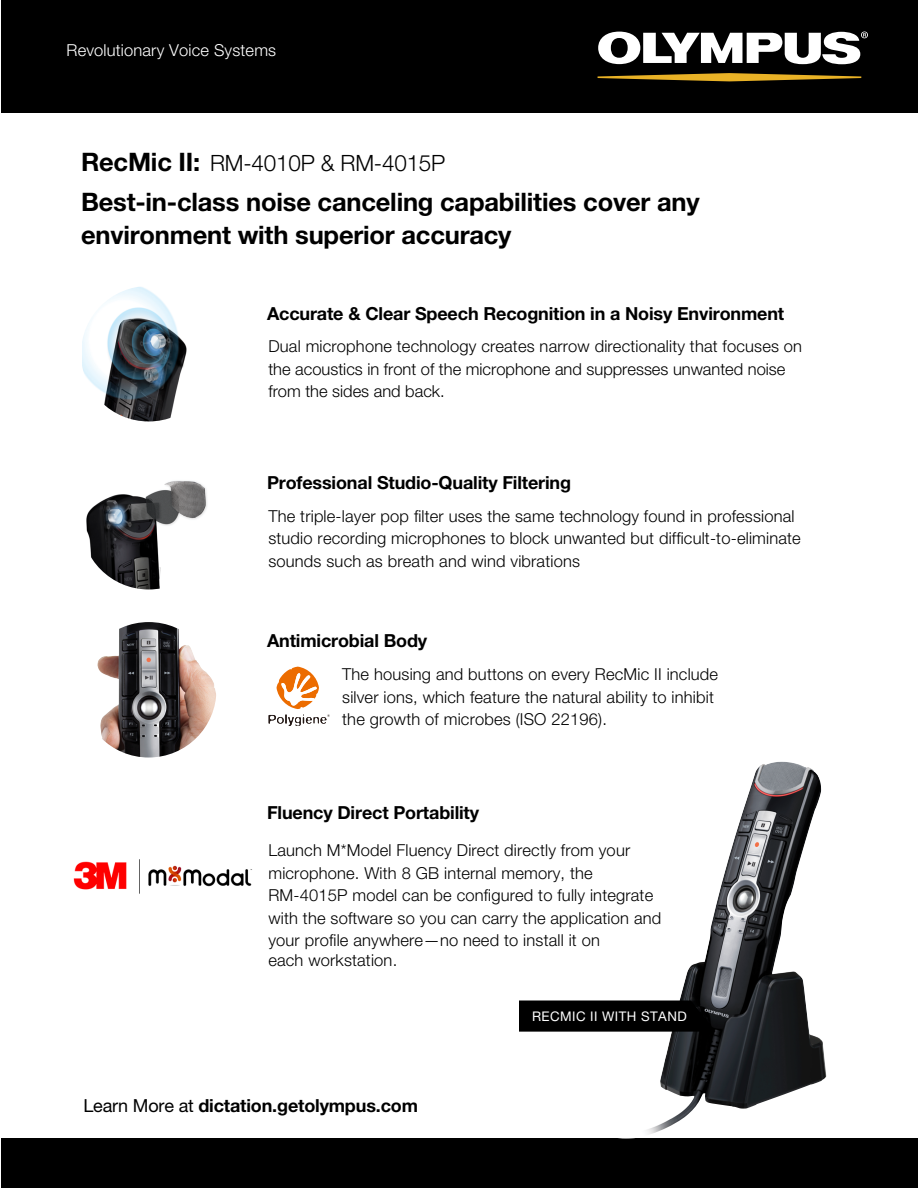
<style>
.page{position:relative;width:918px;height:1188px;background:#fff}
.page>*{position:absolute;margin:0;border:0;box-sizing:border-box;transform-origin:0 0}
.t1{font:700 25.5px/33px "Helvetica Neue LT Std";letter-spacing:-.01em;color:#000}
.t2{font:300 22.5px "Helvetica Neue LT Std";letter-spacing:-.01em;color:#000}
.t3{font:700 18px "Helvetica Neue LT Std";letter-spacing:-.01em;color:#000}
.t4{font:300 16.5px/22.5px "Helvetica Neue LT Std";letter-spacing:.01em;color:#000}
.t5{font:300 16.5px "Helvetica Neue LT Std";letter-spacing:.01em;color:#fff}
.t6{font:13.35px "Helvetica Neue LT Std";letter-spacing:.035em;color:#fff}
.s1{font-weight:700;font-size:25.5px}
.s2{font-weight:400}
</style>
<div class="page">
<img style="left:73px;top:859px;width:179px;height:35px">
<div style="left:1px;top:1139px;width:917px;height:49px;background:#000"></div>
<img style="left:82px;top:287px;width:105px;height:134px">
<img style="left:86px;top:480px;width:121px;height:110px">
<img style="left:97px;top:622px;width:119px;height:136px">
<img style="left:588px;top:762px;width:238px;height:377px">
<svg style="left:519px;top:1000px;width:196px;height:32px;background:#070707"></svg>
<div style="left:1px;top:0;width:917px;height:113px;background:#000"></div>
<svg style="left:598px;top:73px;width:263px;height:8px"></svg>
<svg style="left:598px;top:32px;width:270px;height:32px"></svg>
<svg style="left:269px;top:667px;width:61px;height:59px"></svg>
<p class="t5" style="left:67px;top:41px;width:211px">Revolutionary Voice Systems</p>
<h2 class="t2" style="left:81px;top:150px;width:366px"><span class="s1">RecMic II:</span> RM-4010P &amp; RM-4015P</h2>
<h1 class="t1" style="left:81px;top:185px;width:620px">Best-in-class noise canceling capabilities cover any environment with superior accuracy</h1>
<p class="t3" style="left:267px;top:302px;width:519px">Accurate &amp; Clear Speech Recognition in a Noisy Environment</p>
<p class="t4" style="left:268px;top:335px;width:535px">Dual microphone technology creates narrow directionality that focuses on the acoustics in front of the microphone and suppresses unwanted noise from the sides and back.</p>
<p class="t3" style="left:267px;top:472px;width:306px">Professional Studio-Quality Filtering</p>
<p class="t4" style="left:268px;top:504px;width:534px">The triple-layer pop filter uses the same technology found in professional studio recording microphones to block unwanted but difficult-to-eliminate sounds such as breath and wind vibrations</p>
<p class="t3" style="left:267px;top:629px;width:162px">Antimicrobial Body</p>
<p class="t4" style="left:342px;top:663px;width:377px">The housing and buttons on every RecMic II include silver ions, which feature the natural ability to inhibit the growth of microbes (ISO 22196).</p>
<p class="t3" style="left:267px;top:802px;width:214px">Fluency Direct Portability</p>
<p class="t4" style="left:268px;top:839px;width:394px">Launch M*Model Fluency Direct directly from your microphone. With 8 GB internal memory, the RM-4015P model can be configured to fully integrate with the software so you can carry the application and your profile anywhere—no need to install it on</p>
<p class="t4" style="left:268px;top:949px;width:130px">each workstation.</p>
<p class="t3" style="left:83px;top:1094px;width:336px"><span class="s2">Learn More at</span> dictation.getolympus.com</p>
<p class="t6" style="left:532px;top:1008px;width:156px">RECMIC II WITH STAND</p>
</div>
